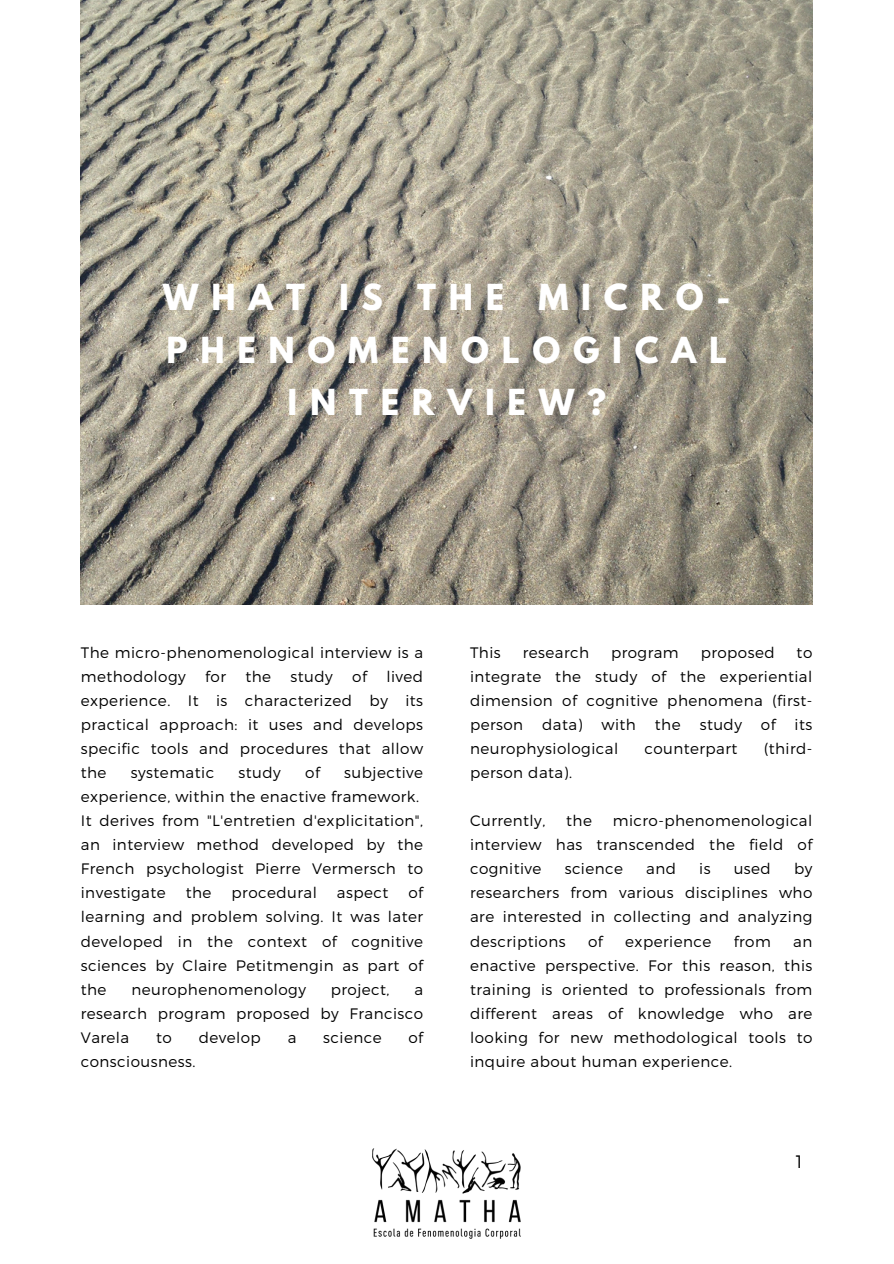
<style>
.page{position:relative;width:894px;height:1264px;background:#fff}
.page>*{position:absolute;margin:0;border:0;box-sizing:border-box;transform-origin:0 0}
.t1{font:700 31.8px/52.5px "League Spartan";letter-spacing:.4em;color:#fff;text-align:center}
.t2{font:300 18px "Montserrat";color:#000}
.t3{font:300 15.15px/24px "Montserrat";letter-spacing:.03em;color:#000;text-align:justify}
</style>
<div class="page">
<img style="left:81px;top:0;width:731px;height:604px">
<img style="left:372px;top:1148px;width:149px;height:91px">
<p class="t1" style="left:163px;top:275px;width:569px">WHAT IS THE MICRO-<br>PHENOMENOLOGICAL<br>INTERVIEW?</p>
<h1 class="t3" style="left:81px;top:639px;width:344px">The micro-phenomenological interview is a methodology</h1>
<h1 class="t3" style="left:205px;top:663px;width:22px">for</h1>
<h1 class="t3" style="left:245px;top:663px;width:27px">the</h1>
<h1 class="t3" style="left:290px;top:663px;width:44px">study</h1>
<h1 class="t3" style="left:352px;top:663px;width:16px">of</h1>
<h1 class="t3" style="left:81px;top:663px;width:344px;text-indent:305px">lived experience. It is characterized by its practical approach: it uses and develops specific tools and procedures that allow the</h1>
<h1 class="t3" style="left:131px;top:759px;width:85px">systematic</h1>
<h1 class="t3" style="left:238px;top:759px;width:44px">study</h1>
<h1 class="t3" style="left:305px;top:759px;width:16px">of</h1>
<h1 class="t3" style="left:81px;top:759px;width:344px;text-align:right">subjective<br>experience, within the enactive framework.</h1>
<p class="t3" style="left:81px;top:808px;width:344px">It derives from "L'entretien d'explicitation", an interview method developed by the French psychologist Pierre Vermersch to investigate</p>
<p class="t3" style="left:81px;top:880px;width:344px;text-indent:327px">of learning and problem solving. It was later developed in the context of cognitive sciences by Claire Petitmengin as part of the</p>
<p class="t3" style="left:186px;top:880px;width:27px">the</p>
<p class="t3" style="left:231px;top:880px;width:87px">procedural</p>
<p class="t3" style="left:337px;top:880px;width:53px">aspect</p>
<p class="t3" style="left:131px;top:976px;width:176px">neurophenomenology</p>
<p class="t3" style="left:331px;top:976px;width:60px">project,</p>
<p class="t3" style="left:81px;top:976px;width:344px;text-indent:333px">a research program proposed by Francisco Varela</p>
<p class="t3" style="left:156px;top:1024px;width:17px">to</p>
<p class="t3" style="left:199px;top:1024px;width:64px">develop</p>
<p class="t3" style="left:287px;top:1024px;width:10px">a</p>
<p class="t3" style="left:323px;top:1024px;width:60px">science</p>
<p class="t3" style="left:408px;top:1024px;width:16px">of</p>
<p class="t3" style="left:81px;top:1048px;width:116px">consciousness.</p>
<p class="t3" style="left:470px;top:639px;width:32px">This</p>
<p class="t3" style="left:522px;top:639px;width:68px">research</p>
<p class="t3" style="left:610px;top:639px;width:69px">program</p>
<p class="t3" style="left:700px;top:639px;width:75px">proposed</p>
<p class="t3" style="left:470px;top:639px;width:344px;text-indent:326px">to integrate the study of the experiential dimension of cognitive phenomena (first&shy;person</p>
<p class="t3" style="left:542px;top:711px;width:42px">data)</p>
<p class="t3" style="left:601px;top:711px;width:36px">with</p>
<p class="t3" style="left:654px;top:711px;width:27px">the</p>
<p class="t3" style="left:699px;top:711px;width:44px">study</p>
<p class="t3" style="left:760px;top:711px;width:16px">of</p>
<p class="t3" style="left:794px;top:711px;width:19px">its</p>
<p class="t3" style="left:470px;top:735px;width:150px">neurophysiological</p>
<p class="t3" style="left:644px;top:735px;width:95px">counterpart</p>
<p class="t3" style="left:763px;top:735px;width:50px">(third-</p>
<p class="t3" style="left:470px;top:759px;width:103px">person data).</p>
<p class="t3" style="left:470px;top:808px;width:77px">Currently,</p>
<p class="t3" style="left:566px;top:808px;width:27px">the</p>
<p class="t3" style="left:470px;top:808px;width:344px;text-indent:143px">micro-phenomenological interview has transcended the field of cognitive</p>
<p class="t3" style="left:470px;top:856px;width:344px;text-indent:324px">by researchers from various disciplines who are interested in collecting and analyzing descriptions</p>
<p class="t3" style="left:564px;top:856px;width:60px">science</p>
<p class="t3" style="left:646px;top:856px;width:31px">and</p>
<p class="t3" style="left:699px;top:856px;width:13px">is</p>
<p class="t3" style="left:733px;top:856px;width:39px">used</p>
<p class="t3" style="left:588px;top:928px;width:16px">of</p>
<p class="t3" style="left:625px;top:928px;width:87px">experience</p>
<p class="t3" style="left:733px;top:928px;width:39px">from</p>
<p class="t3" style="left:470px;top:928px;width:344px;text-indent:323px">an enactive perspective. For this reason, this training is oriented to professionals from different areas of knowledge who are looking for new methodological tools to inquire about human experience.</p>
<p class="t2" style="left:795px;top:1150px;width:8px">1</p>
</div>
